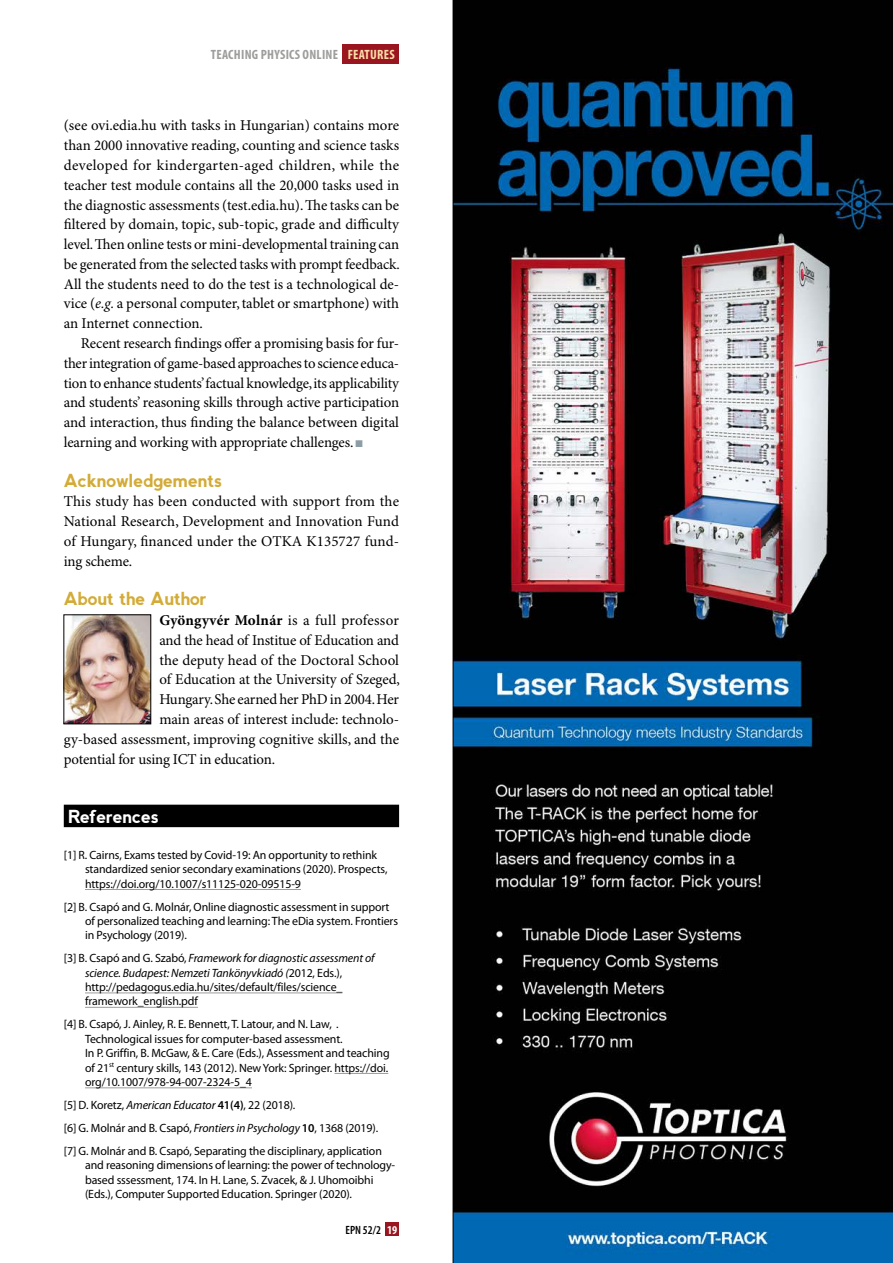
<style>
.page{position:relative;width:893px;height:1263px;background:#fff}
.page>*{position:absolute;margin:0;border:0;box-sizing:border-box;transform-origin:0 0}
.t1{font:700 18px "nevis";letter-spacing:-.015em;color:#d3ab37}
.t2{font:700 18px "nevis";letter-spacing:-.015em;color:#fff}
.t3{font:15px/19.8px "Minion Pro";letter-spacing:-.005em;color:#000;text-align:justify}
.t4{font:15px "Minion Pro";letter-spacing:.015em;color:#000}
.t5{font:700 condensed 13.5px "Myriad Pro";letter-spacing:.02em;color:#9d9d9c}
.t6{font:700 condensed 13.5px "Myriad Pro";letter-spacing:.02em;color:#fedea9}
.t7{font:12px/14.4px "Myriad Pro";letter-spacing:-.01em;color:#000}
.t8{font:600 condensed 12px "Myriad Pro";color:#000}
.s1{font-style:italic}
.s2{color:#8c9da6}
.s3{font-weight:700}
.s4{font-weight:600}
.s5{font-weight:700;color:#fff}
</style>
<div class="page">
<div style="left:385px;top:1222px;width:14px;height:14px;background:#991620"></div>
<div style="left:343px;top:45px;width:56px;height:19px;background:#991620"></div>
<div style="left:64px;top:805px;width:335px;height:22px;background:#000"></div>
<hr style="left:85px;top:889px;width:216px;height:1px;background:#9d9d9c">
<hr style="left:85px;top:993px;width:257px;height:1px;background:#9d9d9c">
<hr style="left:85px;top:1007px;width:113px;height:1px;background:#9d9d9c">
<hr style="left:334px;top:1073px;width:54px;height:1px;background:#9d9d9c">
<hr style="left:85px;top:1087px;width:167px;height:1px;background:#9d9d9c">
<img style="left:66px;top:617px;width:83px;height:105px">
<div style="left:64px;top:615px;width:87px;height:109px;border:1px solid #000"></div>
<svg style="left:453px;top:0;width:440px;height:1263px;background:#292e38"></svg>
<p class="t5" style="left:211px;top:47px;width:57px">TEACHING PHYSI</p>
<p class="t5" style="left:289px;top:47px;width:21px">CS ONLINE</p>
<p class="t6" style="left:348px;top:47px;width:49px">FEATURES</p>
<p class="t3" style="left:64px;top:116px;width:338px">(see ovi.edia.hu with tasks in Hungarian) contains more than 2000 innovative reading, counting and science tasks developed for kindergarten-aged children, while the teacher test module contains all the 20,000 tasks used in the diagnostic assessments (test.edia.hu). The tasks can be filtered by domain, topic, sub-topic, grade and difficulty level. Then online tests or mini-developmental training can be generated from the selected tasks with prompt feedback.<br>All the students need to do the test is a technological de&shy;vice (<span class="s1">e.g.</span> a personal computer, tablet or smartphone) with an Internet connection.</p>
<p class="t3" style="left:64px;top:334px;width:337px;text-indent:17px">Recent research findings offer a promising basis for fur&shy;ther integration of game-based approaches to science educa&shy;tion to enhance students’ factual knowledge, its applicability and students’ reasoning skills through active participation and interaction, thus finding the balance between digital learning and working with appropriate challenges. <span class="s2">■</span></p>
<p class="t1" style="left:64px;top:470px;width:160px">Acknowledgements</p>
<p class="t3" style="left:64px;top:492px;width:337px">This study has been conducted with support from the National Research, Development and Innovation Fund of Hungary, financed under the OTKA K135727 fund&shy;ing scheme.</p>
<p class="t1" style="left:64px;top:588px;width:145px">About the Author</p>
<p class="t4" style="left:159px;top:611px;width:241px"><span class="s3">Gyöngyvér Molnár</span> is a full professor</p>
<p class="t3" style="left:159px;top:631px;width:241px">and the head of Institue of Education and</p>
<p class="t3" style="left:159px;top:650px;width:241px">the deputy head of the Doctoral School</p>
<p class="t3" style="left:159px;top:670px;width:242px">of Education at the University of Szeged,</p>
<p class="t3" style="left:159px;top:690px;width:241px">Hungary. She earned her PhD in 2004. Her</p>
<p class="t3" style="left:159px;top:710px;width:241px">main areas of interest include: technolo-</p>
<p class="t3" style="left:64px;top:730px;width:337px">gy-based assessment, improving cognitive skills, and the</p>
<p class="t3" style="left:64px;top:749px;width:213px">potential for using ICT in education.</p>
<p class="t2" style="left:68px;top:806px;width:92px">References</p>
<p class="t7" style="left:85px;top:848px;width:304px;text-indent:-21px">[1] R. Cairns, Exams tested by Covid-19: An opportunity to rethink standardized senior secondary examinations (2020). Prospects, https://doi.org/10.1007/s11125-020-09515-9</p>
<p class="t7" style="left:85px;top:899px;width:314px;text-indent:-21px">[2] B. Csapó and G. Molnár, Online diagnostic assessment in support of personalized teaching and learning: The eDia system. Frontiers in Psychology (2019).</p>
<p class="t7" style="left:85px;top:951px;width:291px;text-indent:-21px">[3] B. Csapó and G. Szabó, <span class="s1">Framework for diagnostic assessment of science. Budapest: Nemzeti Tankönyvkiadó (</span>2012, Eds.), http://pedagogus.edia.hu/sites/default/files/science_ framework_english.pdf</p>
<p class="t7" style="left:85px;top:1017px;width:306px;text-indent:-21px">[4] B. Csapó, J. Ainley, R. E. Bennett, T. Latour, and N. Law, .<br>Technological issues for computer-based assessment.<br>In P. Griffin, B. McGaw, &amp; E. Care (Eds.), Assessment and teaching of 21<sup>st</sup> century skills, 143 (2012). New York: Springer. https://doi. org/10.1007/978-94-007-2324-5_4</p>
<p class="t7" style="left:64px;top:1093px;width:320px;line-height:23px">[5] D. Koretz, <span class="s1">American Educator</span> <span class="s4">41(4)</span>, 22 (2018).<br>[6] G. Molnár and B. Csapó, <span class="s1">Frontiers in Psychology</span> <span class="s4">10</span>, 1368 (2019). [7] G. Molnár and B. Csapó, Separating the disciplinary, application</p>
<p class="t7" style="left:85px;top:1158px;width:312px">and reasoning dimensions of learning: the power of technology&shy;based sssessment, 174. In H. Lane, S. Zvacek, &amp; J. Uhomoibhi (Eds.), Computer Supported Education. Springer (2020).</p>
<p class="t8" style="left:345px;top:1223px;width:53px">EPN 52/2 <span class="s5">19</span></p>
</div>
